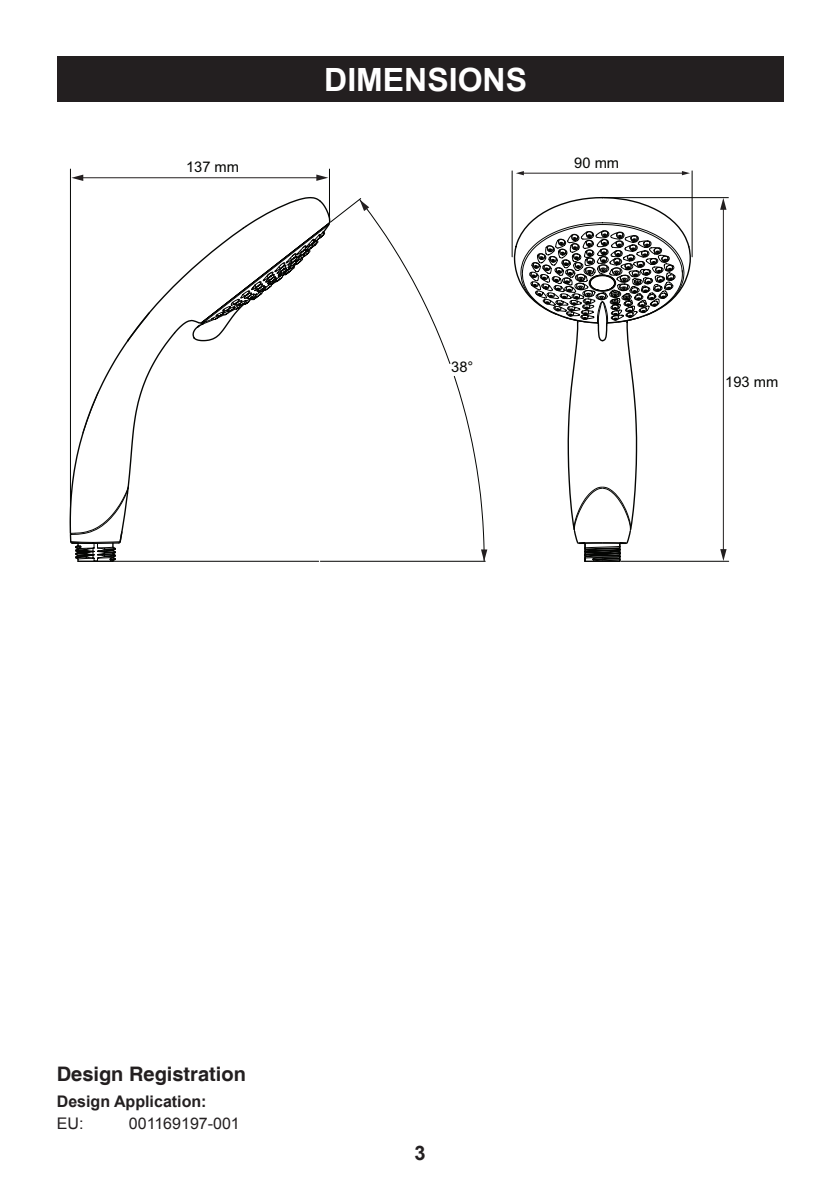
<style>
.page{position:relative;width:840px;height:1191px;background:#fff}
.page>*{position:absolute;margin:0;border:0;box-sizing:border-box;transform-origin:0 0}
.Heading_1{font:700 32px "Arial";color:#fff}
.Heading_2{font:700 20px "Helvetica";color:#231f20}
.t1{font:700 20px "Arial";color:#231f20}
.Body_Justify{font:700 16px "Arial";color:#231f20}
.Body_Justify-2{font:16px "Arial";color:#231f20}
.t2{font:14.6px "Arial";color:#040503}
</style>
<div class="page">
<div style="left:57px;top:57px;width:725px;height:45px;background:#231f20"></div>
<hr style="left:329px;top:169px;width:1px;height:52px;background:#040503">
<hr style="left:70px;top:169px;width:1px;height:364px;background:#040503">
<hr style="left:603px;top:197px;width:125px;height:1px;background:#040503">
<svg style="left:369px;top:233px;width:313px;height:329px"></svg>
<svg style="left:514px;top:196px;width:176px;height:335px"></svg>
<svg style="left:572px;top:486px;width:59px;height:76px"></svg>
<svg style="left:514px;top:222px;width:177px;height:120px"></svg>
<hr style="left:81px;top:177px;width:237px;height:1px;background:#231f20">
<svg style="left:71px;top:175px;width:12px;height:6px"></svg>
<svg style="left:316px;top:174px;width:12px;height:7px"></svg>
<hr style="left:722px;top:208px;width:1px;height:343px;background:#231f20">
<svg style="left:719px;top:549px;width:7px;height:12px"></svg>
<svg style="left:719px;top:198px;width:7px;height:12px"></svg>
<svg style="left:69px;top:196px;width:300px;height:366px"></svg>
<svg style="left:480px;top:549px;width:7px;height:12px"></svg>
<hr style="left:511px;top:171px;width:1px;height:86px;background:#040503">
<hr style="left:691px;top:171px;width:1px;height:86px;background:#040503">
<hr style="left:522px;top:173px;width:161px;height:1px;background:#231f20">
<svg style="left:516px;top:171px;width:7px;height:4px"></svg>
<svg style="left:681px;top:171px;width:8px;height:4px"></svg>
<p class="t2" style="left:186px;top:157px;width:55px">137 mm</p>
<p class="Heading_1" style="left:324px;top:59px;width:80px">DIMENSIONS</p>
<p class="t2" style="left:574px;top:153px;width:46px">90 mm</p>
<p class="t2" style="left:451px;top:358px;width:24px">38°</p>
<p class="t2" style="left:724px;top:372px;width:55px">193 mm</p>
<p class="Heading_2" style="left:57px;top:1061px;width:190px">Design Registration</p>
<p class="Body_Justify" style="left:57px;top:1090px;width:151px">Design Application:</p>
<p class="Body_Justify-2" style="left:57px;top:1112px;width:28px">EU:</p>
<p class="Body_Justify-2" style="left:129px;top:1112px;width:112px">001169197-001</p>
<p class="t1" style="left:414px;top:1140px;width:13px">3</p>
</div>
